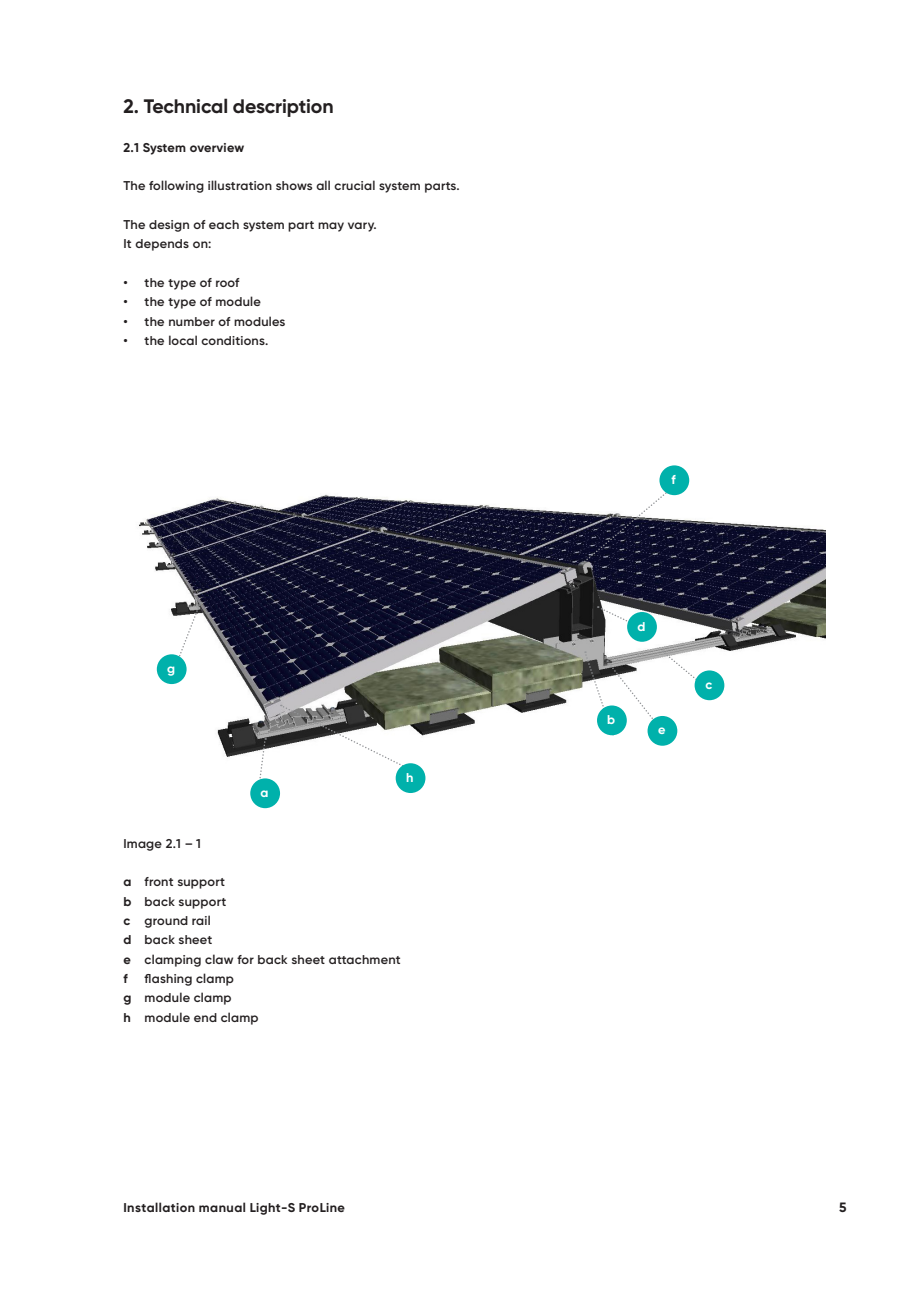
<style>
.page{position:relative;width:919px;height:1289px;background:#fff}
.page>*{position:absolute;margin:0;border:0;box-sizing:border-box;transform-origin:0 0}
.t1{font:700 19.5px "Gilroy";letter-spacing:-.005em;color:#231f20}
.t2{font:700 13.5px "Gilroy";color:#231f20}
.t3{font:600 12.75px/19.4px "Gilroy";letter-spacing:.02em;color:#231f20}
.t4{font:700 12.75px "Gilroy";letter-spacing:.03em;color:#231f20}
.t5{font:700 12.75px "Gilroy";color:#231f20}
.t6{font:700 12.75px "Gilroy";color:#fff}
.s1{font-weight:700}
</style>
<div class="page">
<img style="left:139px;top:467px;width:686px;height:342px">
<svg style="left:581px;top:488px;width:90px;height:77px"></svg>
<svg style="left:258px;top:738px;width:8px;height:41px"></svg>
<svg style="left:597px;top:605px;width:35px;height:19px"></svg>
<svg style="left:171px;top:602px;width:30px;height:75px"></svg>
<svg style="left:584px;top:650px;width:116px;height:85px"></svg>
<div style="left:659px;top:465px;width:30px;height:30px;background:#00b1ab;border-radius:50%"></div>
<div style="left:694px;top:670px;width:30px;height:30px;background:#00b1ab;border-radius:50%"></div>
<div style="left:250px;top:778px;width:30px;height:30px;background:#00b1ab;border-radius:50%"></div>
<div style="left:597px;top:705px;width:29px;height:30px;background:#00b1ab;border-radius:50%"></div>
<div style="left:647px;top:716px;width:30px;height:29px;background:#00b1ab;border-radius:50%"></div>
<div style="left:627px;top:612px;width:30px;height:29px;background:#00b1ab;border-radius:50%"></div>
<div style="left:157px;top:654px;width:29px;height:30px;background:#00b1ab;border-radius:50%"></div>
<svg style="left:281px;top:704px;width:125px;height:64px"></svg>
<div style="left:395px;top:763px;width:30px;height:30px;background:#00b1ab;border-radius:50%"></div>
<h1 class="t1" style="left:123px;top:94px;width:212px">2. Technical description</h1>
<p class="t5" style="left:123px;top:139px;width:122px">2.1 System overview</p>
<p class="t3" style="left:123px;top:176px;width:338px">The following illustration shows all crucial system parts.</p>
<p class="t3" style="left:123px;top:215px;width:255px">The design of each system part may vary.<br>It depends on:</p>
<p class="t3" style="left:123px;top:273px;width:117px">• the type of roof</p>
<p class="t3" style="left:123px;top:292px;width:139px">• the type of module</p>
<p class="t3" style="left:123px;top:311px;width:163px">• the number of modules</p>
<p class="t3" style="left:123px;top:331px;width:146px">• the local conditions.</p>
<p class="t6" style="left:167px;top:660px;width:9px">g</p>
<p class="t6" style="left:260px;top:784px;width:9px">a</p>
<p class="t6" style="left:406px;top:769px;width:9px">h</p>
<p class="t3" style="left:123px;top:833px;width:79px">Image 2.1 – 1</p>
<p class="t3" style="left:123px;top:872px;width:279px"><span class="s1">a</span> front support<br><span class="s1">b</span> back support<br><span class="s1">c</span> ground rail<br><span class="s1">d</span> back sheet<br><span class="s1">e</span> clamping claw for back sheet attachment <span class="s1">f</span></p>
<p class="t3" style="left:123px;top:968px;width:137px;text-indent:21px">flashing clamp<br><span class="s1">g</span> module clamp<br><span class="s1">h</span> module end clamp</p>
<p class="t6" style="left:671px;top:471px;width:6px">f</p>
<p class="t6" style="left:637px;top:618px;width:9px">d</p>
<p class="t6" style="left:607px;top:711px;width:9px">b</p>
<p class="t6" style="left:658px;top:722px;width:9px">e</p>
<p class="t6" style="left:705px;top:676px;width:8px">c</p>
<p class="t4" style="left:123px;top:1199px;width:223px">Installation manual Light-S ProLine</p>
<p class="t2" style="left:839px;top:1199px;width:9px">5</p>
</div>
